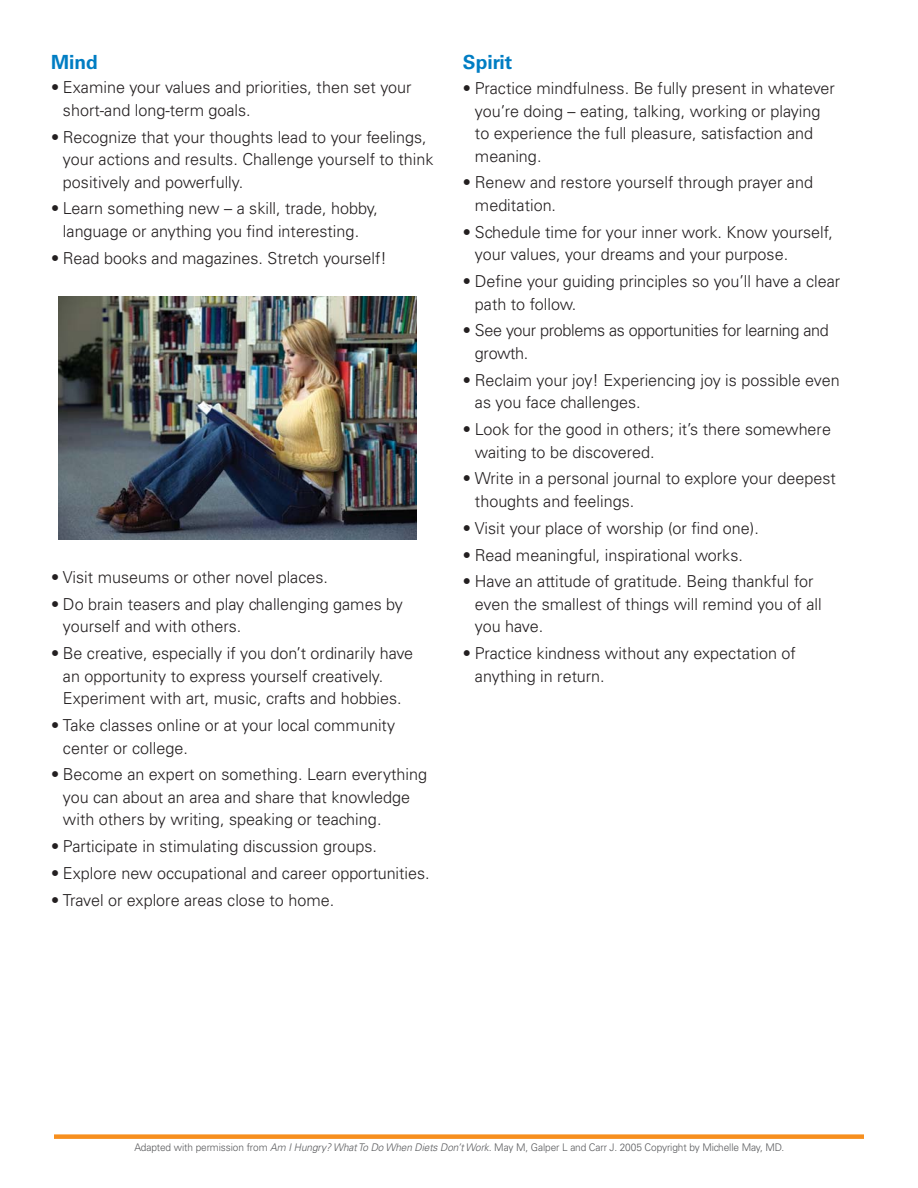
<style>
.page{position:relative;width:918px;height:1188px;background:#fff}
.page>*{position:absolute;margin:0;border:0;box-sizing:border-box;transform-origin:0 0}
.t1{font:700 19.5px "Univers";color:#007dc3}
.t2{font:300 16.5px/22.5px "Univers";color:#231f20}
.t3{font:300 16.5px/22.5px "Univers";letter-spacing:-.02em;color:#231f20}
.t4{font:300 10.5px "Univers";letter-spacing:-.01em;color:#58595b;scale:.96 1}
.s1{font-style:italic}
</style>
<div class="page">
<div style="left:54px;top:1134px;width:810px;height:5px;background:#f78f1e"></div>
<img style="left:58px;top:297px;width:359px;height:243px">
<p class="t1" style="left:51px;top:55px;width:48px">Mind</p>
<p class="t2" style="left:63px;top:78px;width:350px;text-indent:-12px">• Examine your values and priorities, then set your short-and long-term goals.</p>
<p class="t2" style="left:63px;top:127px;width:372px;text-indent:-12px">• Recognize that your thoughts lead to your feelings, your actions and results. Challenge yourself to think positively and powerfully.</p>
<p class="t2" style="left:51px;top:199px;width:329px;text-align:center">• Learn something new – a skill, trade, hobby, language or anything you find interesting.</p>
<p class="t2" style="left:51px;top:248px;width:337px">• Read books and magazines. Stretch yourself!</p>
<p class="t2" style="left:51px;top:567px;width:279px">• Visit museums or other novel places.</p>
<p class="t2" style="left:63px;top:594px;width:342px;text-indent:-12px">• Do brain teasers and play challenging games by yourself and with others.</p>
<p class="t2" style="left:63px;top:644px;width:352px;text-indent:-12px">• Be creative, especially if you don’t ordinarily have an opportunity to express yourself creatively.<br>Experiment with art, music, crafts and hobbies.</p>
<p class="t2" style="left:63px;top:715px;width:334px;text-indent:-12px">• Take classes online or at your local community center or college.</p>
<p class="t2" style="left:63px;top:765px;width:366px;text-indent:-12px">• Become an expert on something. Learn everything you can about an area and share that knowledge with others by writing, speaking or teaching.</p>
<p class="t2" style="left:51px;top:837px;width:327px">• Participate in stimulating discussion groups.</p>
<p class="t2" style="left:51px;top:863px;width:380px">• Explore new occupational and career opportunities.</p>
<p class="t2" style="left:51px;top:890px;width:285px">• Travel or explore areas close to home.</p>
<p class="t1" style="left:463px;top:55px;width:51px">Spirit</p>
<p class="t2" style="left:475px;top:79px;width:361px;text-indent:-12px">• Practice mindfulness. Be fully present in whatever you’re doing – eating, talking, working or playing to experience the full pleasure, satisfaction and meaning.</p>
<p class="t2" style="left:475px;top:173px;width:340px;text-indent:-12px">• Renew and restore yourself through prayer and meditation.</p>
<p class="t2" style="left:475px;top:222px;width:359px;text-indent:-12px">• Schedule time for your inner work. Know yourself, your values, your dreams and your purpose.</p>
<p class="t2" style="left:475px;top:271px;width:367px;text-indent:-12px">• Define your guiding principles so you’ll have a clear path to follow.</p>
<p class="t3" style="left:475px;top:321px;width:355px;text-indent:-12px">• See your problems as opportunities for learning and growth.</p>
<p class="t2" style="left:475px;top:370px;width:366px;text-indent:-12px">• Reclaim your joy! Experiencing joy is possible even as you face challenges.</p>
<p class="t2" style="left:475px;top:419px;width:358px;text-indent:-12px">• Look for the good in others; it’s there somewhere waiting to be discovered.</p>
<p class="t2" style="left:475px;top:469px;width:362px;text-indent:-12px">• Write in a personal journal to explore your deepest thoughts and feelings.</p>
<p class="t2" style="left:463px;top:518px;width:297px">• Visit your place of worship (or find one).</p>
<p class="t2" style="left:463px;top:545px;width:282px">• Read meaningful, inspirational works.</p>
<p class="t2" style="left:475px;top:572px;width:348px;text-indent:-12px">• Have an attitude of gratitude. Being thankful for even the smallest of things will remind you of all you have.</p>
<p class="t2" style="left:475px;top:644px;width:323px;text-indent:-12px">• Practice kindness without any expectation of anything in return.</p>
<p class="t4" style="left:134px;top:1143px;width:679px">Adapted with permission from <span class="s1">Am I Hungry? What To Do When Diets Don’t Work.</span> May M, Galper L and Carr J. 2005 Copyright by Michelle May, MD.</p>
</div>
